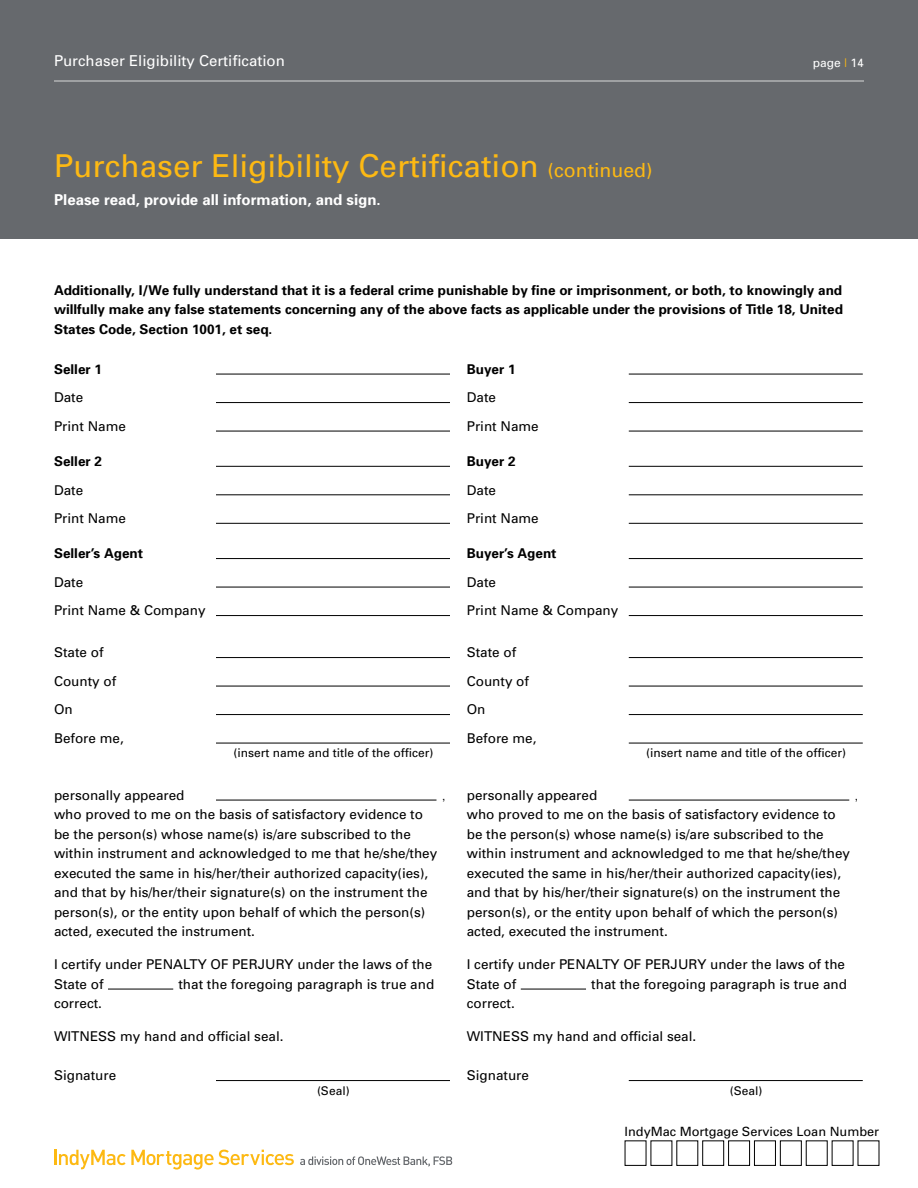
<style>
.page{position:relative;width:918px;height:1188px;background:#fff}
.page>*{position:absolute;margin:0;border:0;box-sizing:border-box;transform-origin:0 0}
.t1{font:31.5px "Univers";color:#fdb913}
.t2{font:700 15px "Univers";color:#fff}
.t3{font:15px "Univers";color:#fff}
.t4{font:13.5px/19.5px "Univers";color:#000}
.t5{font:700 13.5px/19.5px "Univers";color:#000;text-align:justify}
.t6{font:12.75px "Univers";color:#000}
.t7{font:12px "Univers";color:#000}
.t8{font:12px "Univers";color:#fff}
.t9{font:12px "Arial";color:#000}
.s1{color:#fdb913}
.s2{font-size:19.5px}
</style>
<div class="page">
<svg style="left:300px;top:1156px;width:152px;height:11px"></svg>
<svg style="left:54px;top:1150px;width:240px;height:20px"></svg>
<div style="left:703px;top:1141px;width:21px;height:25px;border:1px solid #000"></div>
<div style="left:728px;top:1141px;width:22px;height:25px;border:1px solid #000"></div>
<div style="left:754px;top:1141px;width:22px;height:25px;border:1px solid #000"></div>
<div style="left:780px;top:1141px;width:22px;height:25px;border:1px solid #000"></div>
<hr style="left:216px;top:374px;width:234px;height:1px;background:#000">
<hr style="left:216px;top:402px;width:234px;height:1px;background:#000">
<hr style="left:216px;top:431px;width:234px;height:1px;background:#000">
<hr style="left:216px;top:466px;width:234px;height:1px;background:#000">
<hr style="left:216px;top:495px;width:234px;height:1px;background:#000">
<hr style="left:216px;top:523px;width:234px;height:1px;background:#000">
<hr style="left:216px;top:558px;width:234px;height:1px;background:#000">
<hr style="left:216px;top:587px;width:234px;height:1px;background:#000">
<hr style="left:216px;top:615px;width:234px;height:1px;background:#000">
<hr style="left:216px;top:657px;width:234px;height:1px;background:#000">
<hr style="left:216px;top:686px;width:234px;height:1px;background:#000">
<hr style="left:216px;top:714px;width:234px;height:1px;background:#000">
<hr style="left:216px;top:743px;width:234px;height:1px;background:#000">
<hr style="left:216px;top:800px;width:220px;height:1px;background:#000">
<hr style="left:108px;top:989px;width:65px;height:1px;background:#000">
<hr style="left:216px;top:1080px;width:234px;height:1px;background:#000">
<hr style="left:629px;top:374px;width:234px;height:1px;background:#000">
<hr style="left:629px;top:402px;width:234px;height:1px;background:#000">
<hr style="left:629px;top:431px;width:234px;height:1px;background:#000">
<hr style="left:629px;top:466px;width:234px;height:1px;background:#000">
<hr style="left:629px;top:495px;width:234px;height:1px;background:#000">
<hr style="left:629px;top:523px;width:234px;height:1px;background:#000">
<hr style="left:629px;top:558px;width:234px;height:1px;background:#000">
<hr style="left:629px;top:587px;width:234px;height:1px;background:#000">
<hr style="left:629px;top:615px;width:234px;height:1px;background:#000">
<hr style="left:629px;top:657px;width:234px;height:1px;background:#000">
<hr style="left:629px;top:686px;width:234px;height:1px;background:#000">
<hr style="left:629px;top:714px;width:234px;height:1px;background:#000">
<hr style="left:629px;top:743px;width:234px;height:1px;background:#000">
<hr style="left:629px;top:800px;width:220px;height:1px;background:#000">
<hr style="left:521px;top:989px;width:65px;height:1px;background:#000">
<hr style="left:629px;top:1080px;width:234px;height:1px;background:#000">
<div style="left:0;top:0;width:918px;height:238px;background:#66696d"></div>
<hr style="left:54px;top:80px;width:810px;height:2px;background:#b3b4b6">
<p class="t3" style="left:54px;top:51px;width:232px">Purchaser Eligibility Certification</p>
<p class="t8" style="left:813px;top:55px;width:53px">page <span class="s1">|</span> 14</p>
<h1 class="t1" style="left:54px;top:147px;width:600px">Purchaser Eligibility Certification <span class="s2">(continued)</span></h1>
<p class="t2" style="left:54px;top:190px;width:328px">Please read, provide all information, and sign.</p>
<p class="t5" style="left:54px;top:280px;width:790px">Additionally, I/We fully understand that it is a federal crime punishable by fine or imprisonment, or both, to knowingly and willfully make any false statements concerning any of the above facts as applicable under the provisions of Title 18, United States Code, Section 1001, et seq.</p>
<p class="t5" style="left:54px;top:359px;width:50px">Seller 1</p>
<p class="t4" style="left:54px;top:383px;width:74px;line-height:28.5px">Date<br>Print Name</p>
<p class="t5" style="left:54px;top:451px;width:50px">Seller 2</p>
<p class="t4" style="left:54px;top:475px;width:74px;line-height:28.5px">Date<br>Print Name</p>
<p class="t5" style="left:54px;top:543px;width:91px">Seller’s Agent</p>
<p class="t4" style="left:54px;top:568px;width:153px;line-height:28.5px">Date<br>Print Name &amp; Company</p>
<p class="t4" style="left:54px;top:638px;width:71px;line-height:28.5px">State of<br>County of<br>On<br>Before me,</p>
<p class="t5" style="left:467px;top:359px;width:50px">Buyer 1</p>
<p class="t4" style="left:467px;top:383px;width:74px;line-height:28.5px">Date<br>Print Name</p>
<p class="t5" style="left:467px;top:451px;width:50px">Buyer 2</p>
<p class="t4" style="left:467px;top:475px;width:74px;line-height:28.5px">Date<br>Print Name</p>
<p class="t5" style="left:467px;top:543px;width:91px">Buyer’s Agent</p>
<p class="t4" style="left:467px;top:568px;width:153px;line-height:28.5px">Date<br>Print Name &amp; Company</p>
<p class="t4" style="left:467px;top:638px;width:71px;line-height:28.5px">State of<br>County of<br>On<br>Before me,</p>
<p class="t7" style="left:233px;top:745px;width:202px">(insert name and title of the officer)</p>
<p class="t7" style="left:646px;top:745px;width:202px">(insert name and title of the officer)</p>
<p class="t4" style="left:54px;top:785px;width:132px">personally appeared</p>
<p class="t9" style="left:442px;top:788px;width:5px">,</p>
<p class="t4" style="left:54px;top:805px;width:385px">who proved to me on the basis of satisfactory evidence to be the person(s) whose name(s) is/are subscribed to the within instrument and acknowledged to me that he/she/they executed the same in his/her/their authorized capacity(ies), and that by his/her/their signature(s) on the instrument the person(s), or the entity upon behalf of which the person(s) acted, executed the instrument.</p>
<p class="t4" style="left:54px;top:955px;width:380px">I certify under PENALTY OF PERJURY under the laws of the<br>State of</p>
<p class="t4" style="left:178px;top:974px;width:257px">that the foregoing paragraph is true and</p>
<p class="t4" style="left:54px;top:994px;width:50px">correct.</p>
<p class="t4" style="left:54px;top:1027px;width:231px">WITNESS my hand and official seal.</p>
<p class="t4" style="left:54px;top:1066px;width:64px">Signature</p>
<p class="t4" style="left:467px;top:785px;width:132px">personally appeared</p>
<p class="t9" style="left:855px;top:788px;width:5px">,</p>
<p class="t4" style="left:467px;top:805px;width:385px">who proved to me on the basis of satisfactory evidence to be the person(s) whose name(s) is/are subscribed to the within instrument and acknowledged to me that he/she/they executed the same in his/her/their authorized capacity(ies), and that by his/her/their signature(s) on the instrument the person(s), or the entity upon behalf of which the person(s) acted, executed the instrument.</p>
<p class="t4" style="left:467px;top:955px;width:380px">I certify under PENALTY OF PERJURY under the laws of the<br>State of</p>
<p class="t4" style="left:591px;top:974px;width:257px">that the foregoing paragraph is true and</p>
<p class="t4" style="left:467px;top:994px;width:50px">correct.</p>
<p class="t4" style="left:467px;top:1027px;width:231px">WITNESS my hand and official seal.</p>
<p class="t4" style="left:467px;top:1066px;width:64px">Signature</p>
<p class="t7" style="left:317px;top:1083px;width:34px">(Seal)</p>
<p class="t7" style="left:730px;top:1083px;width:34px">(Seal)</p>
<p class="t6" style="left:625px;top:1123px;width:256px">IndyMac Mortgage Services Loan Number</p>
</div>
